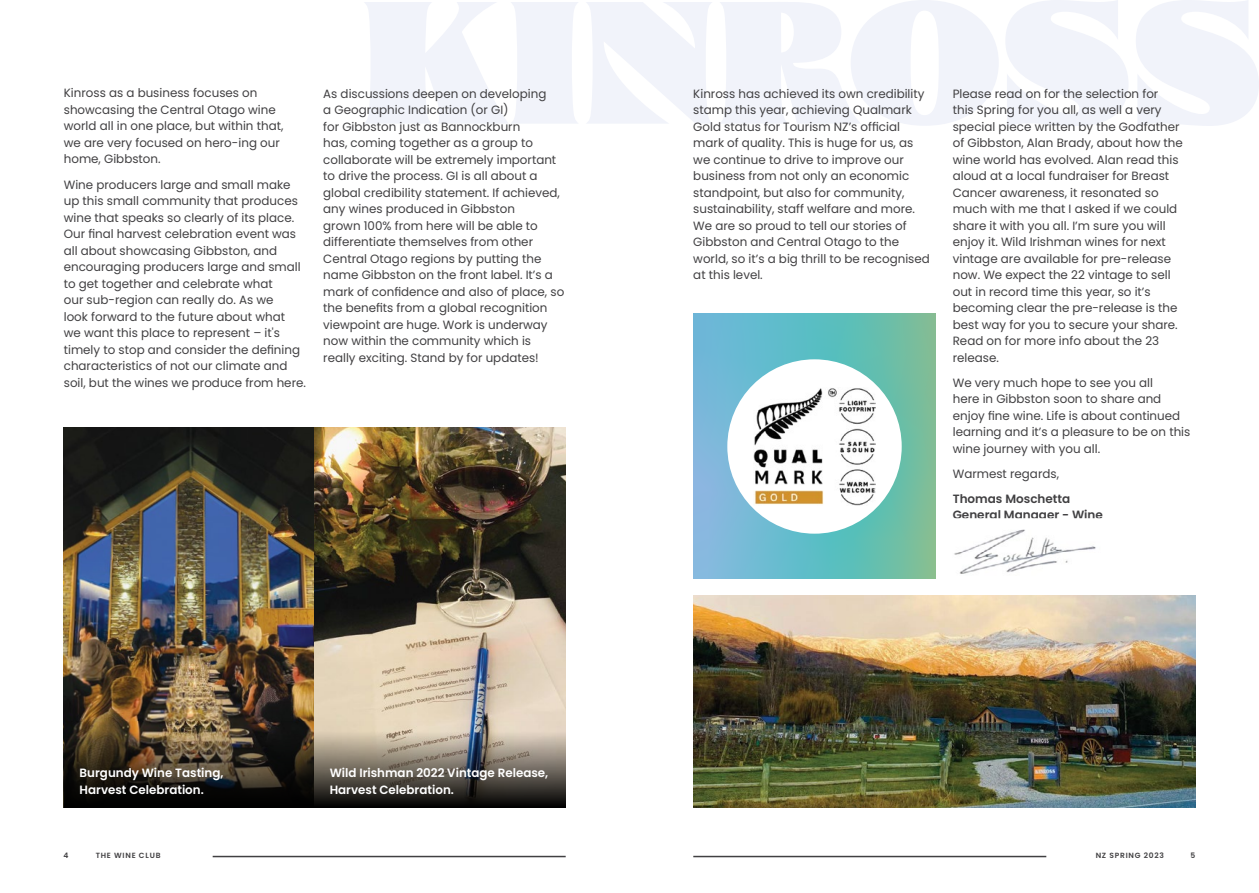
<style>
.page{position:relative;width:1259px;height:893px;background:#fff}
.page>*{position:absolute;margin:0;border:0;box-sizing:border-box;transform-origin:0 0}
.t1{font:12px/16.5px "Poppins";color:#414042}
.t2{font:600 12px/16.5px "Poppins";color:#fff}
.t3{font:600 12px/16.5px "Poppins";color:#414042}
.t4{font:600 7.5px "Poppins";letter-spacing:.1em;color:#414042}
</style>
<div class="page">
<svg style="left:693px;top:313px;width:242px;height:265px;background:#6fbcbf"></svg>
<img style="left:693px;top:595px;width:502px;height:213px">
<svg style="left:365px;top:2px;width:213px;height:121px"></svg>
<svg style="left:587px;top:2px;width:125px;height:121px"></svg>
<svg style="left:720px;top:0;width:278px;height:126px"></svg>
<svg style="left:1006px;top:0;width:122px;height:126px"></svg>
<svg style="left:1136px;top:0;width:123px;height:126px"></svg>
<img style="left:64px;top:428px;width:502px;height:293px">
<img style="left:64px;top:721px;width:502px;height:87px">
<img style="left:954px;top:529px;width:142px;height:45px">
<div style="left:727px;top:359px;width:174px;height:175px;background:#fff;border-radius:50%"></div>
<img style="left:754px;top:388px;width:121px;height:118px">
<hr style="left:213px;top:856px;width:353px;height:1px;background:#414042">
<hr style="left:693px;top:856px;width:353px;height:1px;background:#414042">
<p class="t1" style="left:64px;top:85px;width:221px">Kinross as a business focuses on showcasing the Central Otago wine world all in one place, but within that, we are very focused on hero-ing our home, Gibbston.</p>
<p class="t1" style="left:64px;top:176px;width:244px">Wine producers large and small make up this small community that produces wine that speaks so clearly of its place.<br>Our final harvest celebration event was all about showcasing Gibbston, and encouraging producers large and small to get together and celebrate what<br>our sub-region can really do. As we<br>look forward to the future about what<br>we want this place to represent – it's timely to stop and consider the defining characteristics of not our climate and soil, but the wines we produce from here.</p>
<p class="t1" style="left:323px;top:85px;width:242px">As discussions deepen on developing<br>a Geographic Indication (or GI)<br>for Gibbston just as Bannockburn<br>has, coming together as a group to collaborate will be extremely important to drive the process. GI is all about a global credibility statement. If achieved, any wines produced in Gibbston<br>grown 100% from here will be able to differentiate themselves from other Central Otago regions by putting the name Gibbston on the front label. It’s a mark of confidence and also of place, so the benefits from a global recognition viewpoint are huge. Work is underway now within the community which is really exciting. Stand by for updates!</p>
<p class="t2" style="left:80px;top:765px;width:145px">Burgundy Wine Tasting,<br>Harvest Celebration.</p>
<p class="t2" style="left:330px;top:765px;width:220px">Wild Irishman 2022 Vintage Release,<br>Harvest Celebration.</p>
<p class="t1" style="left:693px;top:85px;width:238px">Kinross has achieved its own credibility stamp this year, achieving Qualmark Gold status for Tourism NZ’s official mark of quality. This is huge for us, as we continue to drive to improve our business from not only an economic standpoint, but also for community, sustainability, staff welfare and more.<br>We are so proud to tell our stories of Gibbston and Central Otago to the world, so it’s a big thrill to be recognised at this level.</p>
<p class="t1" style="left:952px;top:85px;width:232px">Please read on for the selection for<br>this Spring for you all, as well a very special piece written by the Godfather of Gibbston, Alan Brady, about how the wine world has evolved. Alan read this aloud at a local fundraiser for Breast Cancer awareness, it resonated so much with me that I asked if we could share it with you all. I’m sure you will enjoy it. Wild Irishman wines for next vintage are available for pre-release now. We expect the 22 vintage to sell out in record time this year, so it’s becoming clear the pre-release is the best way for you to secure your share.<br>Read on for more info about the 23 release.</p>
<p class="t1" style="left:952px;top:374px;width:239px">We very much hope to see you all<br>here in Gibbston soon to share and enjoy fine wine. Life is about continued learning and it’s a pleasure to be on this wine journey with you all.</p>
<p class="t1" style="left:952px;top:465px;width:108px">Warmest regards,</p>
<p class="t3" style="left:952px;top:490px;width:152px">Thomas Moschetta<br>General Manager - Wine</p>
<p class="t4" style="left:63px;top:851px;width:6px">4</p>
<p class="t4" style="left:96px;top:851px;width:66px">THE WINE CLUB</p>
<p class="t4" style="left:1095px;top:851px;width:70px">NZ SPRING 2023</p>
<p class="t4" style="left:1190px;top:851px;width:6px">5</p>
</div>
